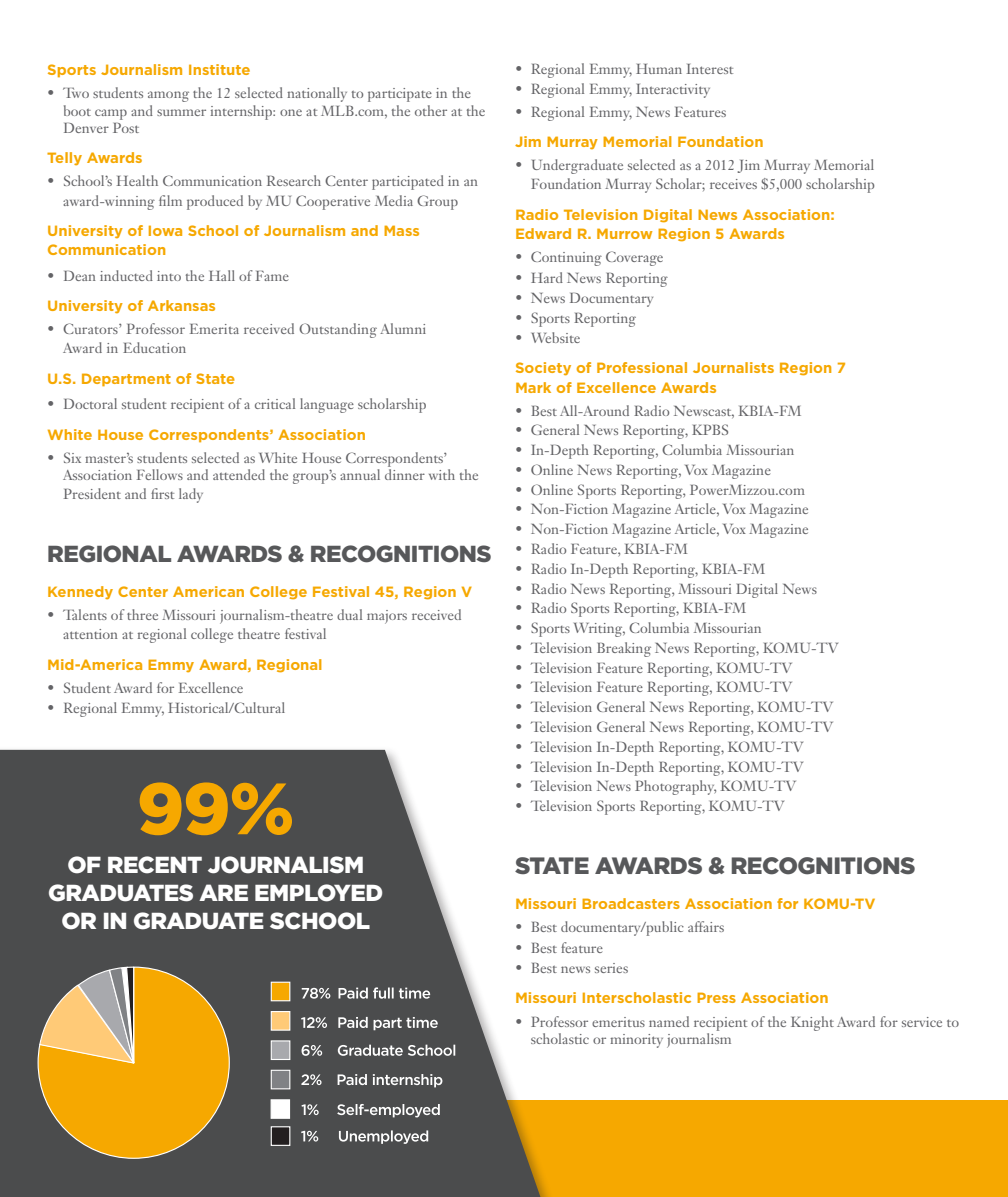
<style>
.page{position:relative;width:1008px;height:1197px;background:#fff}
.page>*{position:absolute;margin:0;border:0;box-sizing:border-box;transform-origin:0 0}
.Big_Heading{font:900 23.62px "Gotham";letter-spacing:-.02em;color:#57585a}
.Big_Heading-2{font:900 23.1px/27.8px "Gotham";letter-spacing:-.02em;color:#fff;text-align:center}
.Big_Heading-3{font:900 23.1px "Gotham";letter-spacing:-.02em;color:#57585a}
.Heading{font:700 14.88px/19.2px "Gotham";color:#f6a800}
.t1{font:14.35px/17.2px "Janson Text LT Std";color:#636366}
</style>
<div class="page">
<div style="left:0;top:1101px;width:1008px;height:96px;background:#f6a800"></div>
<div style="left:0;top:746px;width:560px;height:451px;background:#231f20;opacity:.36"></div>
<svg style="left:0;top:750px;width:540px;height:447px;fill:#4b4c4d"></svg>
<svg style="left:37px;top:966px;width:193px;height:193px"></svg>
<svg style="left:301px;top:1130px;width:127px;height:14px;background:#787879"></svg>
<svg style="left:301px;top:1104px;width:139px;height:13px;background:#7d7d7e"></svg>
<svg style="left:301px;top:1074px;width:141px;height:13px;background:#7e7e7f"></svg>
<svg style="left:302px;top:1045px;width:153px;height:11px"></svg>
<svg style="left:301px;top:1017px;width:137px;height:13px;background:#7e7f7f"></svg>
<svg style="left:302px;top:987px;width:128px;height:12px"></svg>
<div style="left:271px;top:982px;width:19px;height:19px;background:#f6a800;border:1px solid #fff"></div>
<div style="left:271px;top:1011px;width:19px;height:20px;background:#ffca77;border:1px solid #fff"></div>
<div style="left:271px;top:1040px;width:19px;height:20px;background:#a8a9ad;border:1px solid #fff"></div>
<div style="left:271px;top:1070px;width:19px;height:19px;background:#808285;border:1px solid #fff"></div>
<div style="left:271px;top:1099px;width:19px;height:20px;background:#fff;border:1px solid #fff"></div>
<div style="left:271px;top:1127px;width:19px;height:18px;background:#231f20"></div>
<div style="left:271px;top:1126px;width:19px;height:20px;border:1px solid #fff"></div>
<svg style="left:140px;top:782px;width:152px;height:53px;background:#aa7f22"></svg>
<p class="Heading" style="left:47px;top:60px;width:205px">Sports Journalism Institute</p>
<p class="t1" style="left:63px;top:85px;width:424px;text-indent:-16px">• Two students among the 12 selected nationally to participate in the boot camp and summer internship: one at MLB.com, the other at the<br>Denver Post</p>
<p class="Heading" style="left:47px;top:148px;width:97px">Telly Awards</p>
<p class="t1" style="left:47px;top:172px;width:432px;line-height:19.2px;text-align:center">• School’s Health Communication Research Center participated in an award-winning film produced by MU Cooperative Media Group</p>
<p class="Heading" style="left:47px;top:221px;width:374px">University of Iowa School of Journalism and Mass<br>Communication</p>
<p class="t1" style="left:47px;top:267px;width:243px">• Dean inducted into the Hall of Fame</p>
<p class="Heading" style="left:47px;top:296px;width:170px">University of Arkansas</p>
<p class="t1" style="left:63px;top:320px;width:365px;line-height:19.2px;text-indent:-16px">• Curators’ Professor Emerita received Outstanding Alumni<br>Award in Education</p>
<p class="Heading" style="left:47px;top:369px;width:190px">U.S. Department of State</p>
<p class="t1" style="left:47px;top:396px;width:381px">• Doctoral student recipient of a critical language scholarship</p>
<p class="Heading" style="left:47px;top:425px;width:320px">White House Correspondents’ Association</p>
<p class="t1" style="left:63px;top:449px;width:417px;text-indent:-16px">• Six master’s students selected as White House Correspondents’<br>Association Fellows and attended the group’s annual dinner with the</p>
<p class="t1" style="left:63px;top:486px;width:142px">President and first lady</p>
<p class="Big_Heading-3" style="left:47px;top:538px;width:446px">REGIONAL AWARDS &amp; RECOGNITIONS</p>
<p class="Heading" style="left:47px;top:582px;width:427px">Kennedy Center American College Festival 45, Region V</p>
<p class="t1" style="left:63px;top:605px;width:400px;line-height:19.2px;text-indent:-16px">• Talents of three Missouri journalism-theatre dual majors received attention at regional college theatre festival</p>
<p class="Heading" style="left:47px;top:655px;width:277px">Mid-America Emmy Award, Regional</p>
<p class="t1" style="left:47px;top:679px;width:198px">• Student Award for Excellence</p>
<p class="t1" style="left:47px;top:700px;width:240px">• Regional Emmy, Historical/Cultural</p>
<p class="Big_Heading-2" style="left:48px;top:851px;width:337px">OF RECENT JOURNALISM<br>GRADUATES ARE EMPLOYED<br>OR IN GRADUATE SCHOOL</p>
<p class="t1" style="left:515px;top:60px;width:220px">• Regional Emmy, Human Interest</p>
<p class="t1" style="left:515px;top:80px;width:197px">• Regional Emmy, Interactivity</p>
<p class="t1" style="left:515px;top:103px;width:213px">• Regional Emmy, News Features</p>
<p class="Heading" style="left:515px;top:132px;width:250px">Jim Murray Memorial Foundation</p>
<p class="t1" style="left:515px;top:155px;width:361px;line-height:19.2px;text-align:right">• Undergraduate selected as a 2012 Jim Murray Memorial<br>Foundation Murray Scholar; receives $5,000 scholarship</p>
<p class="Heading" style="left:515px;top:205px;width:321px">Radio Television Digital News Association:<br>Edward R. Murrow Region 5 Awards</p>
<p class="t1" style="left:515px;top:249px;width:150px">• Continuing Coverage</p>
<p class="t1" style="left:515px;top:269px;width:154px">• Hard News Reporting</p>
<p class="t1" style="left:515px;top:289px;width:140px">• News Documentary</p>
<p class="t1" style="left:515px;top:309px;width:123px">• Sports Reporting</p>
<p class="t1" style="left:515px;top:329px;width:67px">• Website</p>
<p class="Heading" style="left:515px;top:358px;width:333px">Society of Professional Journalists Region 7<br>Mark of Excellence Awards</p>
<p class="t1" style="left:515px;top:402px;width:288px">• Best All-Around Radio Newscast, KBIA-FM</p>
<p class="t1" style="left:515px;top:422px;width:216px">• General News Reporting, KPBS</p>
<p class="t1" style="left:515px;top:441px;width:281px">• In-Depth Reporting, Columbia Missourian</p>
<p class="t1" style="left:515px;top:461px;width:258px">• Online News Reporting, Vox Magazine</p>
<p class="t1" style="left:515px;top:481px;width:292px">• Online Sports Reporting, PowerMizzou.com</p>
<p class="t1" style="left:515px;top:501px;width:295px">• Non-Fiction Magazine Article, Vox Magazine</p>
<p class="t1" style="left:515px;top:521px;width:295px">• Non-Fiction Magazine Article, Vox Magazine</p>
<p class="t1" style="left:515px;top:540px;width:174px">• Radio Feature, KBIA-FM</p>
<p class="t1" style="left:515px;top:560px;width:252px">• Radio In-Depth Reporting, KBIA-FM</p>
<p class="t1" style="left:515px;top:580px;width:304px">• Radio News Reporting, Missouri Digital News</p>
<p class="t1" style="left:515px;top:600px;width:233px">• Radio Sports Reporting, KBIA-FM</p>
<p class="t1" style="left:515px;top:619px;width:248px">• Sports Writing, Columbia Missourian</p>
<p class="t1" style="left:515px;top:639px;width:325px">• Television Breaking News Reporting, KOMU-TV</p>
<p class="t1" style="left:515px;top:659px;width:279px">• Television Feature Reporting, KOMU-TV</p>
<p class="t1" style="left:515px;top:679px;width:279px">• Television Feature Reporting, KOMU-TV</p>
<p class="t1" style="left:515px;top:699px;width:320px">• Television General News Reporting, KOMU-TV</p>
<p class="t1" style="left:515px;top:718px;width:320px">• Television General News Reporting, KOMU-TV</p>
<p class="t1" style="left:515px;top:738px;width:290px">• Television In-Depth Reporting, KOMU-TV</p>
<p class="t1" style="left:515px;top:758px;width:290px">• Television In-Depth Reporting, KOMU-TV</p>
<p class="t1" style="left:515px;top:778px;width:283px">• Television News Photography, KOMU-TV</p>
<p class="t1" style="left:515px;top:797px;width:271px">• Television Sports Reporting, KOMU-TV</p>
<p class="Big_Heading" style="left:515px;top:849px;width:402px">STATE AWARDS &amp; RECOGNITIONS</p>
<p class="Heading" style="left:515px;top:894px;width:362px">Missouri Broadcasters Association for KOMU-TV</p>
<p class="t1" style="left:515px;top:919px;width:211px">• Best documentary/public affairs</p>
<p class="t1" style="left:515px;top:939px;width:90px">• Best feature</p>
<p class="t1" style="left:515px;top:959px;width:115px">• Best news series</p>
<p class="Heading" style="left:515px;top:988px;width:315px">Missouri Interscholastic Press Association</p>
<p class="t1" style="left:531px;top:1013px;width:430px;text-indent:-16px">• Professor emeritus named recipient of the Knight Award for service to scholastic or minority journalism</p>
</div>
